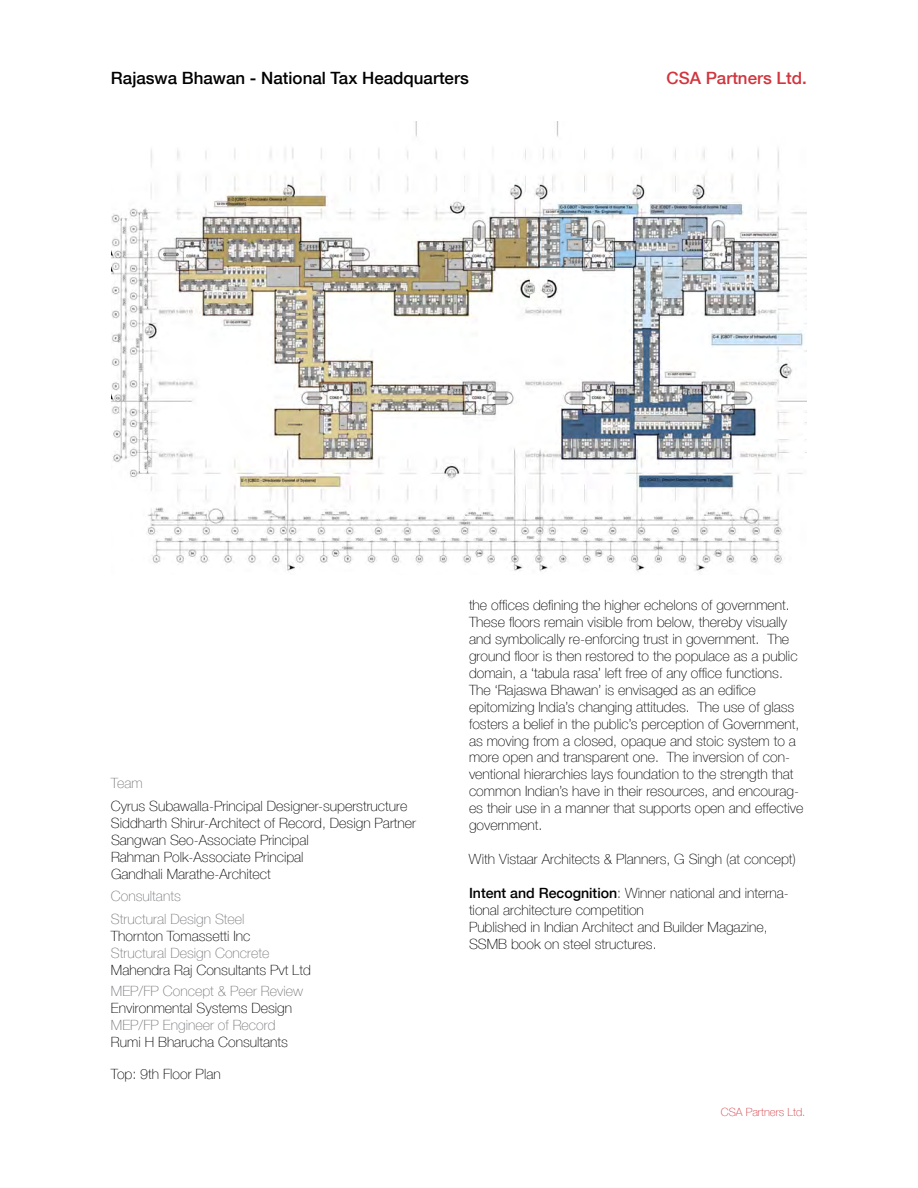
<style>
.page{position:relative;width:918px;height:1188px;background:#fff}
.page>*{position:absolute;margin:0;border:0;box-sizing:border-box;transform-origin:0 0}
.t1{font:500 16.95px "Helvetica Neue LT Com";color:#000}
.t2{font:500 16.95px "Helvetica Neue LT Com";color:#d1353d}
.t3{font:100 14.1px/17px "Helvetica Neue LT Com";color:#000}
.t4{font:100 14.1px/22.6px "Helvetica Neue LT Com";color:#77787b}
.t5{font:100 11.25px "Helvetica Neue LT Com";color:#d1353d}
.s1{font-weight:500}
</style>
<div class="page">
<img style="left:111px;top:122px;width:696px;height:450px">
<p class="t1" style="left:111px;top:72px;width:359px">Rajaswa Bhawan - National Tax Headquarters</p>
<p class="t2" style="left:666px;top:72px;width:142px">CSA Partners Ltd.</p>
<p class="t4" style="left:111px;top:773px;width:33px">Team</p>
<p class="t3" style="left:111px;top:799px;width:307px">Cyrus Subawalla-Principal Designer-superstructure Siddharth Shirur-Architect of Record, Design Partner Sangwan Seo-Associate Principal<br>Rahman Polk-Associate Principal<br>Gandhali Marathe-Architect</p>
<p class="t4" style="left:111px;top:886px;width:135px">Consultants<br>Structural Design Steel</p>
<p class="t3" style="left:111px;top:929px;width:141px">Thornton Tomassetti Inc</p>
<p class="t4" style="left:111px;top:943px;width:160px">Structural Design Concrete</p>
<p class="t3" style="left:111px;top:962px;width:201px">Mahendra Raj Consultants Pvt Ltd</p>
<p class="t4" style="left:111px;top:981px;width:194px">MEP/FP Concept &amp; Peer Review</p>
<p class="t3" style="left:111px;top:1001px;width:183px">Environmental Systems Design</p>
<p class="t4" style="left:111px;top:1015px;width:166px">MEP/FP Engineer of Record</p>
<p class="t3" style="left:111px;top:1034px;width:179px">Rumi H Bharucha Consultants</p>
<p class="t3" style="left:111px;top:1066px;width:111px">Top: 9th Floor Plan</p>
<p class="t3" style="left:469px;top:598px;width:336px">the offices defining the higher echelons of government.<br>These floors remain visible from below, thereby visually and symbolically re-enforcing trust in government. The ground floor is then restored to the populace as a public domain, a ‘tabula rasa’ left free of any office functions.<br>The ‘Rajaswa Bhawan’ is envisaged as an edifice epitomizing India’s changing attitudes. The use of glass fosters a belief in the public’s perception of Government, as moving from a closed, opaque and stoic system to a more open and transparent one. The inversion of con&shy;ventional hierarchies lays foundation to the strength that common Indian’s have in their resources, and encourag&shy;es their use in a manner that supports open and effective government.</p>
<p class="t3" style="left:469px;top:852px;width:328px">With Vistaar Architects &amp; Planners, G Singh (at concept)</p>
<p class="t3" style="left:469px;top:886px;width:321px"><span class="s1">Intent and Recognition</span>: Winner national and interna&shy;tional architecture competition<br>Published in Indian Architect and Builder Magazine, SSMB book on steel structures.</p>
<p class="t5" style="left:721px;top:1107px;width:86px">CSA Partners Ltd.</p>
</div>
